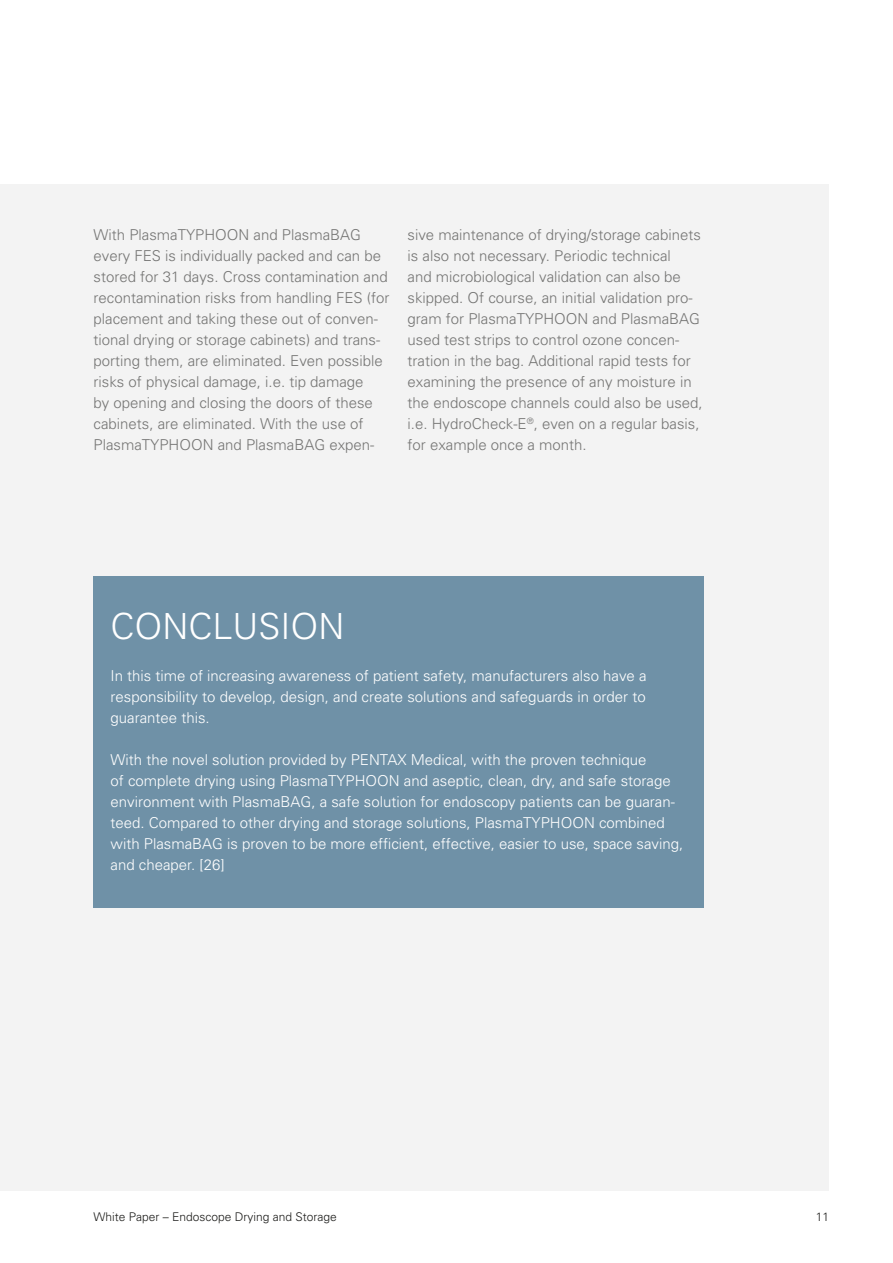
<style>
.page{position:relative;width:893px;height:1263px;background:#fff}
.page>*{position:absolute;margin:0;border:0;box-sizing:border-box;transform-origin:0 0}
.t1{font:300 36px "Univers";color:#fff}
.t2{font:300 15px/21px "Univers";color:#757574}
.t3{font:300 15px/21px "Univers";color:#fff;text-align:justify}
.t4{font:300 12px "Univers";color:#1d1d1b}
</style>
<div class="page">
<div style="left:0;top:184px;width:829px;height:1007px;background:#f3f3f3"></div>
<div style="left:94px;top:576px;width:610px;height:332px;background:#6f91a7"></div>
<p class="t2" style="left:94px;top:224px;width:297px">With PlasmaTYPHOON and PlasmaBAG every FES is individually packed and can be stored for 31 days. Cross contamination and recontamination risks from handling FES (for placement and taking these out of conven&shy;tional drying or storage cabinets) and trans&shy;porting them, are eliminated. Even possible risks of physical damage, i.e. tip damage<br>by opening and closing the doors of these cabinets, are eliminated. With the use of PlasmaTYPHOON and PlasmaBAG expen-</p>
<p class="t2" style="left:407px;top:224px;width:297px">sive maintenance of drying/storage cabinets is also not necessary. Periodic technical<br>and microbiological validation can also be skipped. Of course, an initial validation pro&shy;gram for PlasmaTYPHOON and PlasmaBAG used test strips to control ozone concen&shy;tration in the bag. Additional rapid tests for examining the presence of any moisture in the endoscope channels could also be used, i.e. HydroCheck-E<sup>®</sup>, even on a regular basis, for example once a month.</p>
<h1 class="t1" style="left:111px;top:605px;width:236px">CONCLUSION</h1>
<p class="t3" style="left:111px;top:665px;width:537px">In this time of increasing awareness of patient safety, manufacturers also have a responsibility to develop, design, and create solutions and safeguards in order to guarantee this.</p>
<p class="t3" style="left:111px;top:749px;width:574px;text-align:left">With the novel solution provided by PENTAX Medical, with the proven technique<br>of complete drying using PlasmaTYPHOON and aseptic, clean, dry, and safe storage environment with PlasmaBAG, a safe solution for endoscopy patients can be guaran&shy;teed. Compared to other drying and storage solutions, PlasmaTYPHOON combined with PlasmaBAG is proven to be more efficient, effective, easier to use, space saving, and cheaper. [26]</p>
<p class="t4" style="left:94px;top:1210px;width:245px">White Paper – Endoscope Drying and Storage</p>
<p class="t4" style="left:816px;top:1210px;width:15px">11</p>
</div>
